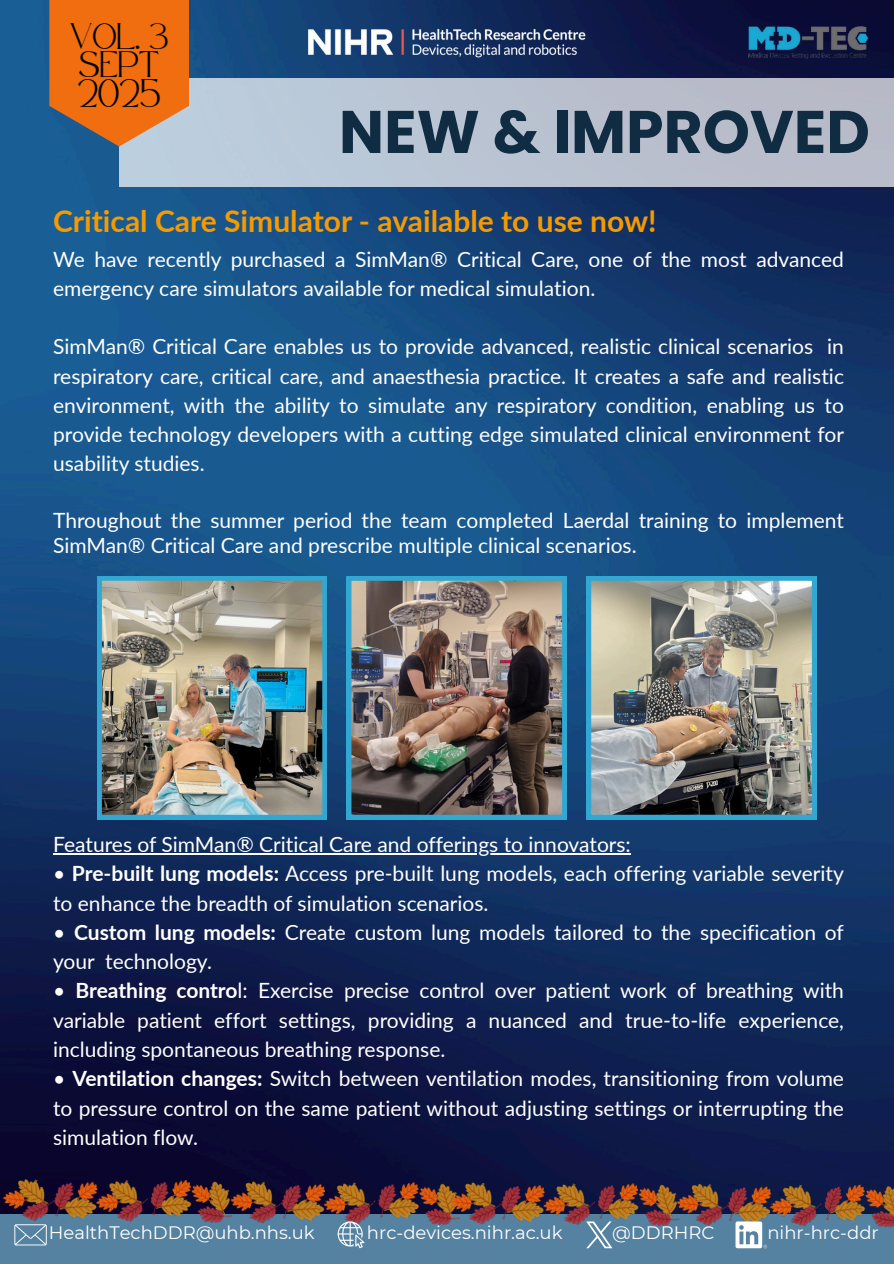
<style>
.page{position:relative;width:894px;height:1264px;background:#fff}
.page>*{position:absolute;margin:0;border:0;box-sizing:border-box;transform-origin:0 0}
.t1{font:700 60px "Poppins";color:#102c43}
.t2{font:700 30px "Lato";color:#f59a00}
.t3{font:21px/29.2px "Lato";color:#fff}
.t4{font:19.5px "Safira March";color:#000}
.t5{font:18px "Montserrat";color:#fff}
.t6{font:18px/28.2px "Safira March";color:#000;text-align:center}
.s1{font-weight:700}
</style>
<div class="page">
<img style="left:0;top:0;width:893px;height:1181px">
<div style="left:119px;top:79px;width:774px;height:108px;background:linear-gradient(to right,#bccfdf,#b8b8c5)"></div>
<div style="left:0;top:1214px;width:893px;height:49px;background:#5582a1"></div>
<img style="left:59px;top:1176px;width:35px;height:44px">
<img style="left:94px;top:1173px;width:57px;height:49px">
<img style="left:144px;top:1174px;width:42px;height:48px">
<img style="left:186px;top:1172px;width:41px;height:51px">
<img style="left:227px;top:1172px;width:60px;height:52px">
<img style="left:276px;top:1178px;width:46px;height:46px">
<img style="left:322px;top:1175px;width:57px;height:46px">
<img style="left:372px;top:1177px;width:41px;height:44px">
<img style="left:413px;top:1174px;width:34px;height:51px">
<img style="left:447px;top:1173px;width:59px;height:52px">
<img style="left:495px;top:1179px;width:46px;height:46px">
<img style="left:541px;top:1176px;width:57px;height:49px">
<img style="left:591px;top:1178px;width:42px;height:43px">
<img style="left:633px;top:1175px;width:40px;height:51px">
<img style="left:673px;top:1174px;width:59px;height:52px">
<img style="left:722px;top:1181px;width:45px;height:45px">
<img style="left:767px;top:1178px;width:57px;height:48px">
<img style="left:817px;top:1179px;width:42px;height:47px">
<img style="left:0;top:1170px;width:59px;height:51px">
<img style="left:859px;top:1176px;width:34px;height:52px">
<hr style="left:53px;top:853px;width:577px;height:1px;background:#fff">
<img style="left:97px;top:576px;width:230px;height:243px">
<img style="left:347px;top:576px;width:219px;height:243px">
<img style="left:586px;top:576px;width:230px;height:243px">
<svg style="left:14px;top:1224px;width:33px;height:21px"></svg>
<svg style="left:337px;top:1221px;width:27px;height:27px"></svg>
<svg style="left:586px;top:1221px;width:26px;height:27px"></svg>
<svg style="left:735px;top:1221px;width:31px;height:27px"></svg>
<img style="left:743px;top:25px;width:126px;height:35px">
<img style="left:297px;top:18px;width:299px;height:49px">
<svg style="left:49px;top:0;width:140px;height:146px;background:#c77841"></svg>
<img style="left:66px;top:16px;width:106px;height:104px">
<p class="t6" style="left:70px;top:29px;width:100px">VOL. 3<br>SEPT</p>
<p class="t4" style="left:78px;top:88px;width:84px">2025</p>
<h1 class="t1" style="left:339px;top:90px;width:532px">NEW &amp; IMPROVED</h1>
<h2 class="t2" style="left:53px;top:202px;width:605px">Critical Care Simulator - available to use now!</h2>
<p class="t3" style="left:53px;top:244px;width:792px">We have recently purchased a SimMan® Critical Care, one of the most advanced emergency care simulators available for medical simulation.</p>
<p class="t3" style="left:53px;top:331px;width:792px;text-align:justify">SimMan® Critical Care enables us to provide advanced, realistic clinical scenarios in respiratory care, critical care, and anaesthesia practice. It creates a safe and realistic environment, with the ability to simulate any respiratory condition, enabling us to provide technology developers with a cutting edge simulated clinical environment for usability studies.</p>
<p class="t3" style="left:53px;top:507px;width:792px;line-height:24.8px">Throughout the summer period the team completed Laerdal training to implement<br>SimMan® Critical Care and prescribe multiple clinical scenarios.</p>
<p class="t3" style="left:53px;top:829px;width:579px">Features of SimMan® Critical Care and offerings to innovators:</p>
<p class="t3" style="left:53px;top:858px;width:792px">• <span class="s1">Pre-built lung models:</span> Access pre-built lung models, each offering variable severity to enhance the breadth of simulation scenarios.</p>
<p class="t3" style="left:53px;top:917px;width:792px">• <span class="s1">Custom lung models:</span> Create custom lung models tailored to the specification of your technology.</p>
<p class="t3" style="left:53px;top:975px;width:792px;text-align:justify">• <span class="s1">Breathing contro</span>l: Exercise precise control over patient work of breathing with variable patient effort settings, providing a nuanced and true-to-life experience, including spontaneous breathing response.</p>
<p class="t3" style="left:53px;top:1063px;width:792px;text-align:justify">• <span class="s1">Ventilation changes:</span> Switch between ventilation modes, transitioning from volume to pressure control on the same patient without adjusting settings or interrupting the simulation flow.</p>
<p class="t5" style="left:49px;top:1221px;width:267px">HealthTechDDR@uhb.nhs.uk</p>
<p class="t5" style="left:367px;top:1221px;width:197px">hrc-devices.nihr.ac.uk</p>
<p class="t5" style="left:612px;top:1221px;width:103px">@DDRHRC</p>
<p class="t5" style="left:767px;top:1221px;width:113px">nihr-hrc-ddr</p>
</div>
